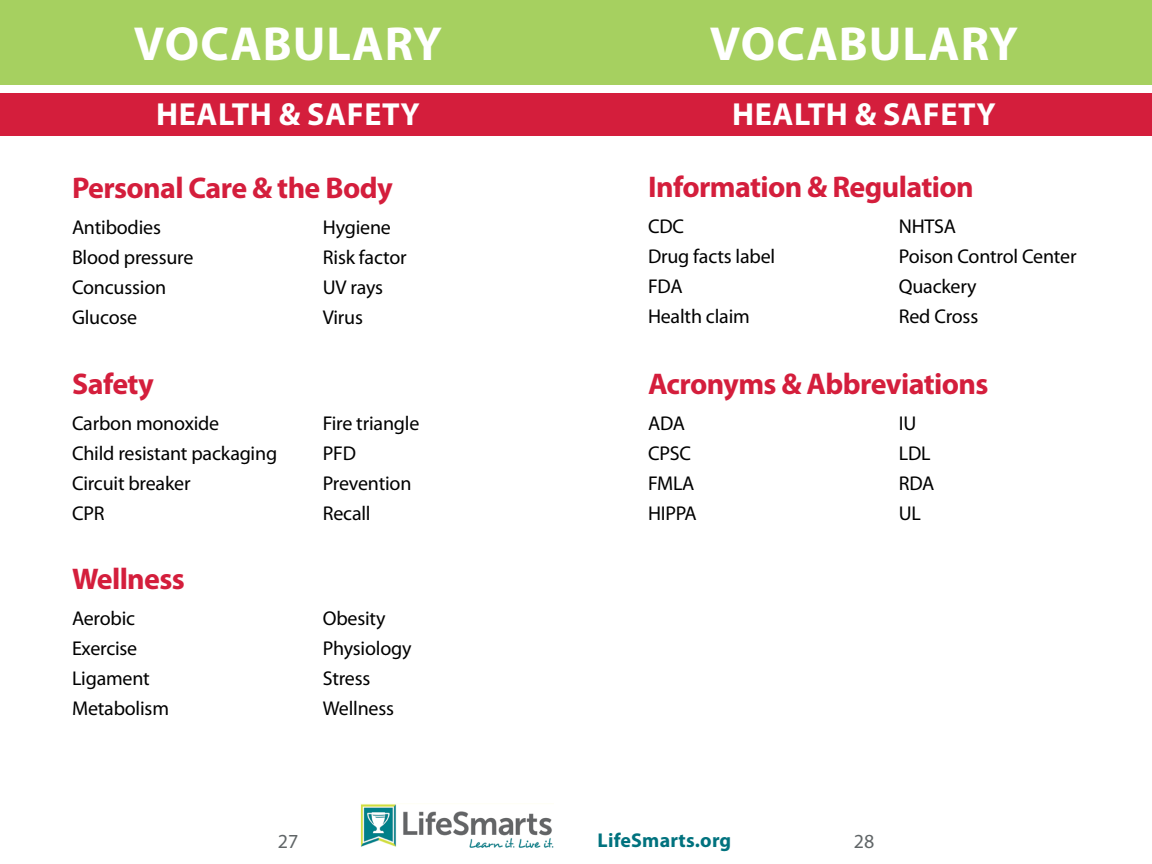
<style>
.page{position:relative;width:1152px;height:864px;background:#fff}
.page>*{position:absolute;margin:0;border:0;box-sizing:border-box;transform-origin:0 0}
.t1{font:700 48px "Myriad Pro";letter-spacing:.02em;color:#fff}
.t2{font:700 32px "Myriad Pro";letter-spacing:.025em;color:#fff}
.t3{font:700 30px "Myriad Pro";letter-spacing:-.02em;color:#d41e3c}
.t4{font:20px/30px "Myriad Pro";letter-spacing:-.01em;color:#000}
.t5{font:700 20px "Myriad Pro";letter-spacing:.01em;color:#00727e}
.t6{font:20px "Myriad Pro";color:#606567}
</style>
<div class="page">
<img style="left:360px;top:804px;width:193px;height:44px">
<div style="left:0;top:90px;width:1152px;height:46px;background:#d41e3c"></div>
<svg style="left:0;top:0;width:1152px;height:93px;background:#add46d"></svg>
<h1 class="t1" style="left:134px;top:12px;width:97px">vocab</h1>
<h1 class="t1" style="left:293px;top:12px;width:151px">ulary</h1>
<h2 class="t2" style="left:156px;top:93px;width:60px">health</h2>
<h2 class="t2" style="left:279px;top:93px;width:143px">&amp; Saf ety</h2>
<h3 class="t3" style="left:72px;top:168px;width:322px">Personal Care &amp; the Body</h3>
<p class="t4" style="left:72px;top:212px;width:123px">Antibodies<br>Blood pressure<br>Concussion<br>Glucose</p>
<p class="t4" style="left:323px;top:212px;width:85px">Hygiene<br>Risk factor<br>UV rays<br>Virus</p>
<h3 class="t3" style="left:72px;top:364px;width:83px">Safety</h3>
<p class="t4" style="left:72px;top:408px;width:207px">Carbon monoxide<br>Child resistant packaging<br>Circuit breaker<br>CPR</p>
<p class="t4" style="left:323px;top:408px;width:98px">Fire triangle<br>PFD<br>Prevention<br>Recall</p>
<h3 class="t3" style="left:72px;top:559px;width:114px">Wellness</h3>
<p class="t4" style="left:72px;top:603px;width:99px">Aerobic<br>Exercise<br>Ligament<br>Metabolism</p>
<p class="t4" style="left:323px;top:603px;width:90px">Obesity<br>Physiology<br>Stress<br>Wellness</p>
<h1 class="t1" style="left:710px;top:12px;width:97px">vocab</h1>
<h1 class="t1" style="left:869px;top:12px;width:151px">ulary</h1>
<h2 class="t2" style="left:732px;top:93px;width:60px">Health</h2>
<h2 class="t2" style="left:855px;top:93px;width:143px">&amp; saf ety</h2>
<h3 class="t3" style="left:648px;top:168px;width:327px">Information &amp; Regulation</h3>
<p class="t4" style="left:648px;top:211px;width:129px">CDC<br>Drug facts label<br>FDA<br>Health claim</p>
<p class="t4" style="left:899px;top:211px;width:179px">NHTSA<br>Poison Control Center<br>Quackery<br>Red Cross</p>
<h3 class="t3" style="left:648px;top:364px;width:342px">Acronyms &amp; Abbreviations</h3>
<p class="t4" style="left:648px;top:408px;width:50px">ADA<br>CPSC<br>FMLA<br>HIPPA</p>
<p class="t4" style="left:899px;top:408px;width:37px">IU<br>LDL<br>RDA<br>UL</p>
<p class="t6" style="left:278px;top:829px;width:22px">27</p>
<p class="t5" style="left:598px;top:828px;width:135px">LifeSmarts.org</p>
<p class="t6" style="left:854px;top:829px;width:22px">28</p>
</div>
